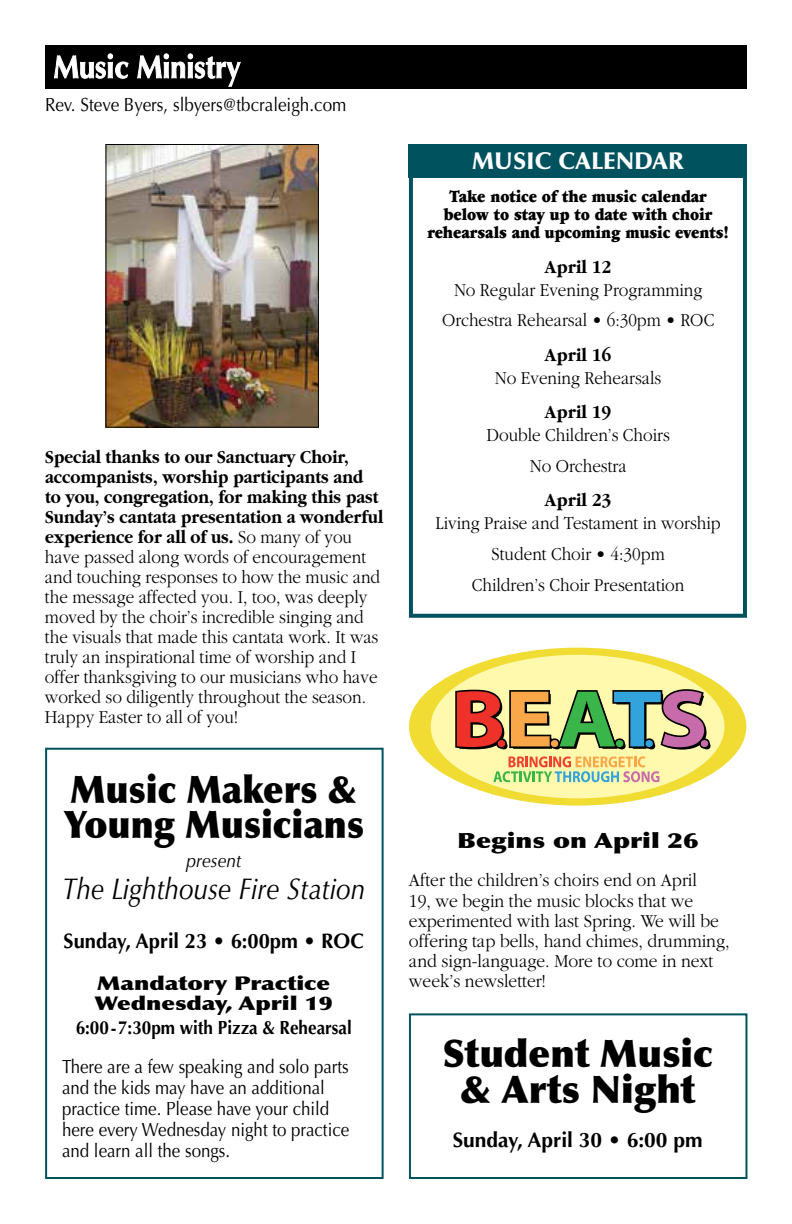
<style>
.page{position:relative;width:792px;height:1224px;background:#fff}
.page>*{position:absolute;margin:0;border:0;box-sizing:border-box;transform-origin:0 0}
.t1{font:900 38px/35px "Optima";color:#000;scale:.94 1}
.t2{font:900 38px/36px "Optima";color:#000;text-align:center}
.t3{font:italic 30px "Optima";color:#000;scale:.87 1}
.t4{font:900 24px "Optima";letter-spacing:.005em;color:#fff}
.t5{font:700 21px "Optima";color:#000;scale:.96 1}
.t6{font:700 21px "Optima";color:#000}
.t7{font:900 21px "Optima";color:#000;scale:1.25 1}
.t8{font:300 19px/20px "Garamond";color:#000;text-align:center;scale:.9 1}
.t9{font:300 19px/20px "Garamond";color:#000;scale:.92 1}
.t10{font:19px/21px "Optima";color:#000;scale:.89 1}
.t11{font:19px "Optima";color:#000;scale:.9 1}
.t12{font:900 19px/20px "Optima";color:#000;scale:1.25 1}
.t13{font:700 19px "Optima";color:#000;scale:.9 1}
.t14{font:700 19px "Garamond";color:#000;scale:.92 1}
.t15{font:italic 19px "Optima";color:#000;scale:.92 1}
.t16{font:900 18px/17.6px "Garamond";color:#000;text-align:center;scale:.84 1}
.s1{font-weight:700}
</style>
<div class="page">
<div style="left:45px;top:45px;width:702px;height:43px;background:#000"></div>
<svg style="left:54px;top:53px;width:75px;height:26px"></svg>
<svg style="left:137px;top:53px;width:104px;height:34px"></svg>
<div style="left:409px;top:144px;width:338px;height:474px;border:4px solid #00535e"></div>
<div style="left:409px;top:144px;width:338px;height:33px;background:#00535e"></div>
<div style="left:45px;top:748px;width:339px;height:431px;border:2px solid #00535e"></div>
<div style="left:409px;top:648px;width:337px;height:158px;background:#f0dc33;border-radius:50%"></div>
<div style="left:431px;top:655px;width:294px;height:143px;background:#fff9ae;border-radius:50%"></div>
<div style="left:703px;top:742px;width:8px;height:7px;background:#000;border-radius:50%"></div>
<div style="left:699px;top:738px;width:11px;height:11px;border:3px solid #000;border-radius:50%"></div>
<div style="left:701px;top:740px;width:7px;height:7px;background:#c76bab;border-radius:50%"></div>
<svg style="left:453px;top:688px;width:254px;height:94px"></svg>
<img style="left:107px;top:146px;width:210px;height:280px">
<div style="left:105px;top:144px;width:214px;height:284px;border:1px solid #000"></div>
<div style="left:409px;top:1013px;width:338px;height:166px;border:2px solid #00535e"></div>
<p class="t11" style="left:45px;top:94px;width:337px">Rev. Steve Byers, slbyers@tbcraleigh.com</p>
<p class="t8" style="left:45px;top:447px;width:377px;text-align:left"><span class="s1">Special thanks to our Sanctuary Choir, accompanists, worship participants and to you, congregation, for making this past Sunday’s cantata presentation a wonderful experience for all of us.</span> So many of you have passed along words of encouragement and touching responses to how the music and the message affected you. I, too, was deeply moved by the choir’s incredible singing and the visuals that made this cantata work. It was truly an inspirational time of worship and I offer thanksgiving to our musicians who have worked so diligently throughout the season.<br>Happy Easter to all of you!</p>
<h1 class="t1" style="left:63px;top:773px;width:321px">Music Makers &amp;<br>Young Musicians</h1>
<p class="t15" style="left:186px;top:849px;width:61px">present</p>
<h2 class="t3" style="left:62px;top:872px;width:350px">The Lighthouse Fire Station</h2>
<p class="t5" style="left:64px;top:929px;width:314px">Sunday, April 23 • 6:00pm • ROC</p>
<p class="t12" style="left:95px;top:973px;width:192px">Mandatory Practice<br>Wednesday, April 19</p>
<p class="t13" style="left:76px;top:1016px;width:308px">6:00-7:30pm with Pizza &amp; Rehearsal</p>
<p class="t10" style="left:62px;top:1056px;width:324px">There are a few speaking and solo parts and the kids may have an additional practice time. Please have your child here every Wednesday night to practice and learn all the songs.</p>
<p class="t4" style="left:472px;top:147px;width:214px">MUSIC CALENDAR</p>
<p class="t16" style="left:427px;top:188px;width:361px">Take notice of the music calendar below to stay up to date with choir rehearsals and upcoming music events!</p>
<p class="t14" style="left:545px;top:256px;width:74px">April 12</p>
<p class="t8" style="left:442px;top:274px;width:304px;line-height:30.8px">No Regular Evening Programming<br>Orchestra Rehearsal • 6:30pm • ROC</p>
<p class="t14" style="left:545px;top:344px;width:74px">April 16</p>
<p class="t8" style="left:495px;top:368px;width:187px">No Evening Rehearsals</p>
<p class="t14" style="left:545px;top:401px;width:74px">April 19</p>
<p class="t8" style="left:486px;top:420px;width:205px;line-height:30.8px">Double Children’s Choirs<br>No Orchestra</p>
<p class="t14" style="left:545px;top:490px;width:74px">April 23</p>
<p class="t8" style="left:436px;top:508px;width:319px;line-height:30.8px">Living Praise and Testament in worship<br>Student Choir • 4:30pm<br>Children’s Choir Presentation</p>
<p class="t7" style="left:457px;top:828px;width:195px">Begins on April 26</p>
<p class="t9" style="left:409px;top:871px;width:350px">After the children’s choirs end on April<br>19, we begin the music blocks that we experimented with last Spring. We will be offering tap bells, hand chimes, drumming, and sign-language. More to come in next week’s newsletter!</p>
<h1 class="t2" style="left:442px;top:1036px;width:272px">Student Music &amp; Arts Night</h1>
<p class="t6" style="left:453px;top:1128px;width:251px">Sunday, April 30 • 6:00 pm</p>
</div>
